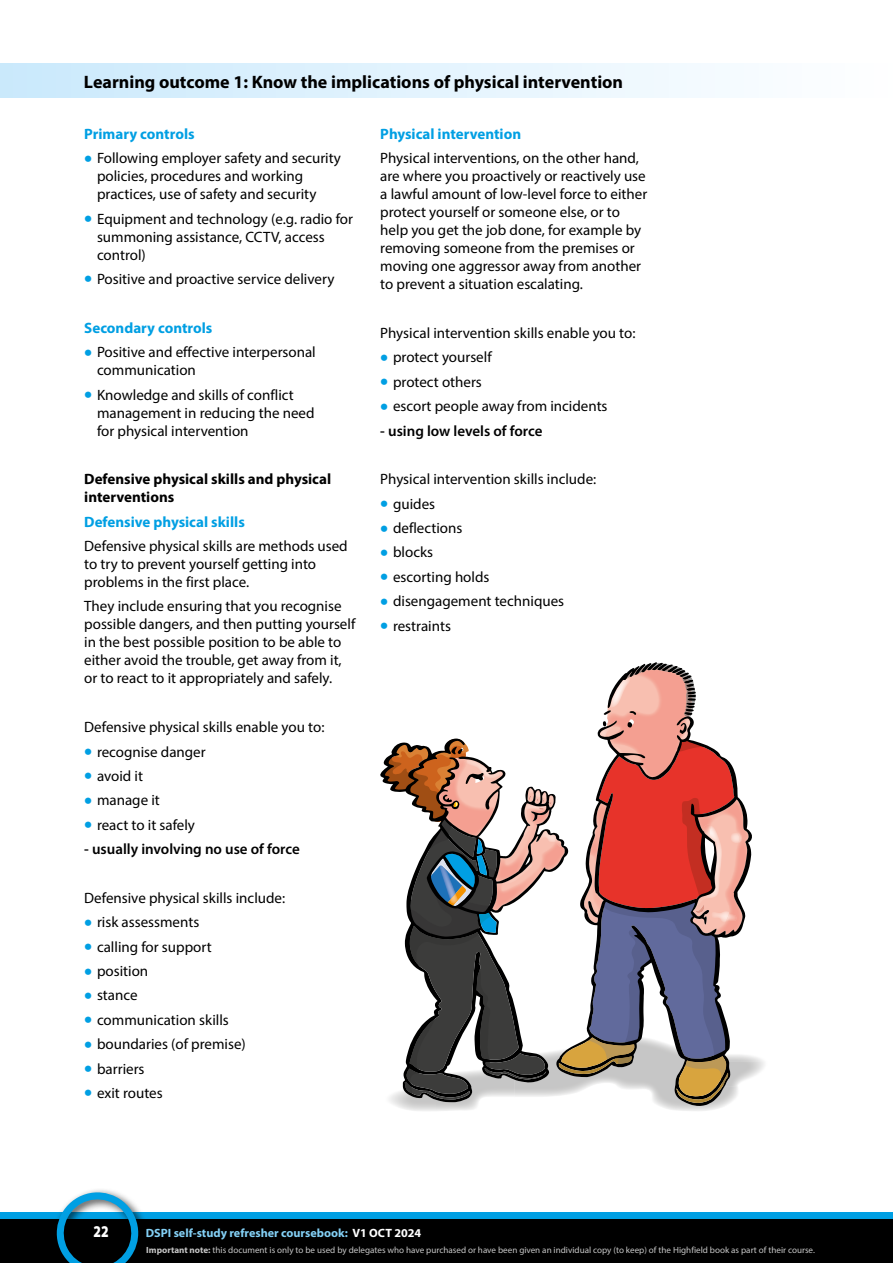
<style>
.page{position:relative;width:893px;height:1263px;background:#fff}
.page>*{position:absolute;margin:0;border:0;box-sizing:border-box;transform-origin:0 0}
.t1{font:700 18px "Myriad Pro";color:#000}
.t2{font:900 16.5px "Myriad Pro";color:#fff;scale:.8 1}
.t3{font:15px/18px "Myriad Pro";color:#000}
.t4{font:700 15px "Myriad Pro";color:#009fe3}
.t5{font:600 15px "Myriad Pro";color:#000}
.t6{font:700 15px/18px "Myriad Pro";color:#000}
.t7{font:700 12px "Myriad Pro";color:#83d0f5}
.t8{font:9px "Myriad Pro";color:#c6c6c6}
.s1{font-weight:700;font-size:24px;color:#009fe3}
.s2{color:#fff}
.s3{font-weight:700}
</style>
<div class="page">
<div style="left:0;top:1214px;width:893px;height:49px;background:#000"></div>
<div style="left:0;top:1212px;width:893px;height:6px;background:#009fe3"></div>
<div style="left:52px;top:1187px;width:97px;height:76px;background:#000;opacity:.75"></div>
<svg style="left:51px;top:1187px;width:93px;height:76px"></svg>
<svg style="left:654px;top:830px;width:99px;height:276px"></svg>
<svg style="left:381px;top:662px;width:368px;height:441px"></svg>
<div style="left:0;top:64px;width:893px;height:34px;background:linear-gradient(to right,#cae9fc,#fff)"></div>
<p class="t1" style="left:84px;top:70px;width:541px">Learning outcome 1: Know the implications of physical intervention</p>
<p class="t4" style="left:84px;top:124px;width:112px">Primary controls</p>
<p class="t3" style="left:97px;top:149px;width:245px;text-indent:-13px"><span class="s1">•</span> Following employer safety and security policies, procedures and working practices, use of safety and security</p>
<p class="t3" style="left:97px;top:209px;width:258px;text-indent:-13px"><span class="s1">•</span> Equipment and technology (e.g. radio for summoning assistance, CCTV, access control)</p>
<p class="t3" style="left:84px;top:270px;width:252px"><span class="s1">•</span> Positive and proactive service delivery</p>
<p class="t4" style="left:84px;top:318px;width:130px">Secondary controls</p>
<p class="t3" style="left:97px;top:343px;width:220px;text-indent:-13px"><span class="s1">•</span> Positive and effective interpersonal communication</p>
<p class="t3" style="left:97px;top:385px;width:219px;text-indent:-13px"><span class="s1">•</span> Knowledge and skills of conflict management in reducing the need for physical intervention</p>
<p class="t6" style="left:84px;top:470px;width:248px">Defensive physical skills and physical interventions</p>
<p class="t4" style="left:84px;top:512px;width:162px">Defensive physical skills</p>
<p class="t3" style="left:84px;top:537px;width:265px">Defensive physical skills are methods used to try to prevent yourself getting into problems in the first place.</p>
<p class="t3" style="left:84px;top:597px;width:273px">They include ensuring that you recognise possible dangers, and then putting yourself in the best possible position to be able to either avoid the trouble, get away from it, or to react to it appropriately and safely.</p>
<p class="t3" style="left:84px;top:718px;width:242px">Defensive physical skills enable you to:</p>
<p class="t3" style="left:84px;top:742px;width:123px"><span class="s1">•</span> recognise danger</p>
<p class="t3" style="left:84px;top:767px;width:60px"><span class="s1">•</span> avoid it</p>
<p class="t3" style="left:84px;top:791px;width:77px"><span class="s1">•</span> manage it</p>
<p class="t3" style="left:84px;top:815px;width:112px"><span class="s1">•</span> react to it safely</p>
<p class="t5" style="left:84px;top:839px;width:217px">- usually involving no use of force</p>
<p class="t3" style="left:84px;top:888px;width:202px">Defensive physical skills include:</p>
<p class="t3" style="left:84px;top:913px;width:117px"><span class="s1">•</span> risk assessments</p>
<p class="t3" style="left:84px;top:937px;width:129px"><span class="s1">•</span> calling for support</p>
<p class="t3" style="left:84px;top:962px;width:66px"><span class="s1">•</span> position</p>
<p class="t3" style="left:84px;top:986px;width:55px"><span class="s1">•</span> stance</p>
<p class="t3" style="left:84px;top:1010px;width:146px"><span class="s1">•</span> communication skills</p>
<p class="t3" style="left:84px;top:1035px;width:163px"><span class="s1">•</span> boundaries (of premise)</p>
<p class="t3" style="left:84px;top:1059px;width:62px"><span class="s1">•</span> barriers</p>
<p class="t3" style="left:84px;top:1084px;width:80px"><span class="s1">•</span> exit routes</p>
<p class="t4" style="left:380px;top:124px;width:142px">Physical intervention</p>
<p class="t3" style="left:380px;top:149px;width:269px">Physical interventions, on the other hand, are where you proactively or reactively use a lawful amount of low-level force to either protect yourself or someone else, or to help you get the job done, for example by removing someone from the premises or moving one aggressor away from another to prevent a situation escalating.</p>
<p class="t3" style="left:380px;top:324px;width:257px">Physical intervention skills enable you to:</p>
<p class="t3" style="left:380px;top:348px;width:113px"><span class="s1">•</span> protect yourself</p>
<p class="t3" style="left:380px;top:372px;width:103px"><span class="s1">•</span> protect others</p>
<p class="t3" style="left:380px;top:397px;width:229px"><span class="s1">•</span> escort people away from incidents</p>
<p class="t5" style="left:380px;top:421px;width:164px">- using low levels of force</p>
<p class="t3" style="left:380px;top:470px;width:218px">Physical intervention skills include:</p>
<p class="t3" style="left:380px;top:494px;width:56px"><span class="s1">•</span> guides</p>
<p class="t3" style="left:380px;top:519px;width:84px"><span class="s1">•</span> deflections</p>
<p class="t3" style="left:380px;top:543px;width:54px"><span class="s1">•</span> blocks</p>
<p class="t3" style="left:380px;top:567px;width:111px"><span class="s1">•</span> escorting holds</p>
<p class="t3" style="left:380px;top:592px;width:185px"><span class="s1">•</span> disengagement techniques</p>
<p class="t3" style="left:380px;top:616px;width:72px"><span class="s1">•</span> restraints</p>
<p class="t2" style="left:94px;top:1221px;width:20px">22</p>
<p class="t7" style="left:146px;top:1225px;width:277px">DSPI self-study refresher coursebook: <span class="s2">V1 OCT 2024</span></p>
<p class="t8" style="left:146px;top:1244px;width:670px"><span class="s3">Important note:</span> this document is only to be used by delegates who have purchased or have been given an individual copy (to keep) of the Highfield book as part of their course.</p>
</div>
